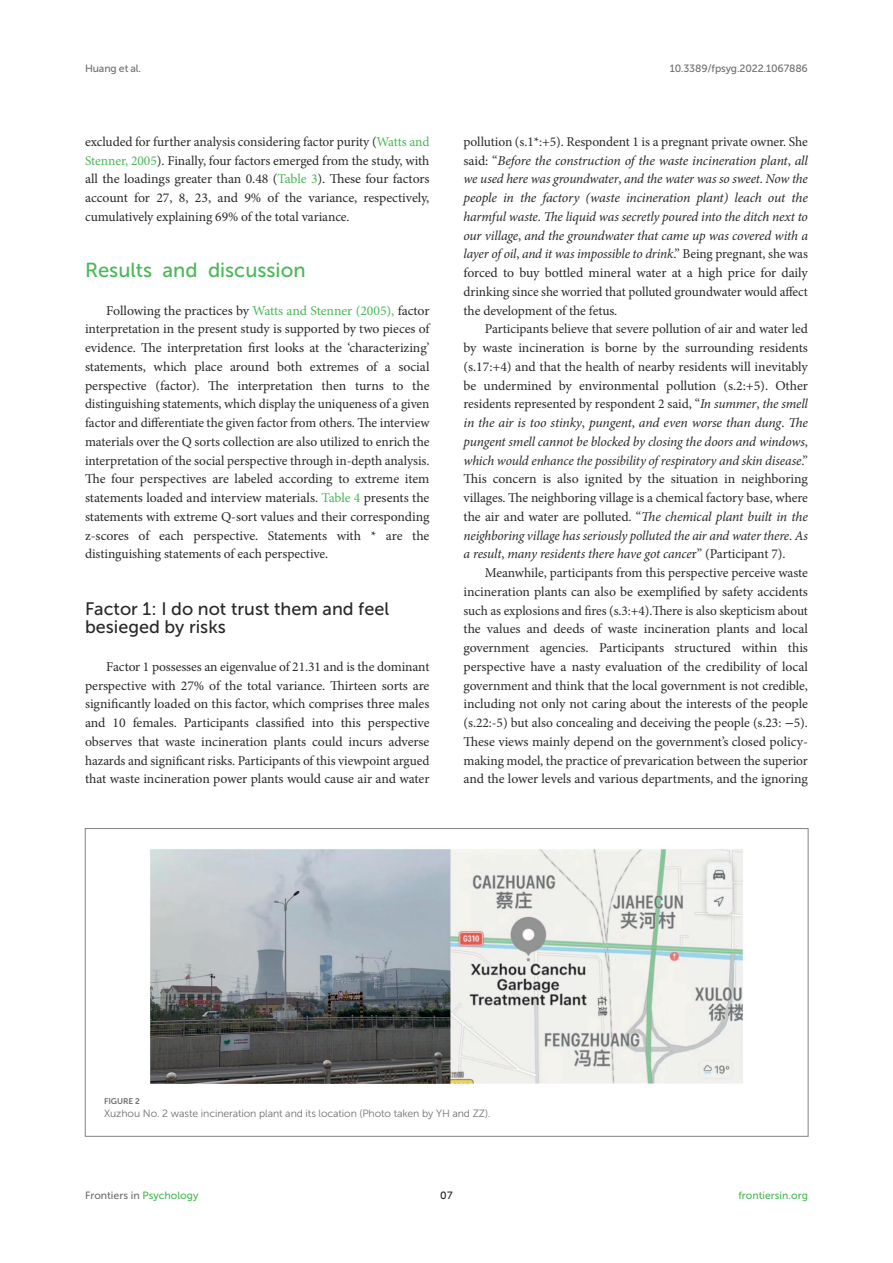
<style>
.page{position:relative;width:893px;height:1263px;background:#fff}
.page>*{position:absolute;margin:0;border:0;box-sizing:border-box;transform-origin:0 0}
.HEAD_1{font:20.25px "Museo Sans 500";color:#49b856}
.HEAD_2{font:18px/18.8px "Museo Sans 500";color:#292929}
.TEXT{font:13.5px/18.8px "Minion Pro";letter-spacing:-.005em;color:#292929;text-align:justify}
.TEXT_FLUSH{font:13.5px/18.8px "Minion Pro";letter-spacing:-.01em;color:#292929;text-align:justify}
.TEXT_FLUSH-2{font:italic 13.5px/18.8px "Minion Pro";letter-spacing:-.015em;color:#292929;text-align:justify}
.FIG_LEG{font:10.5px "Museo Sans 300";letter-spacing:-.01em;color:#6f6f70}
.t1{font:10.5px "Museo Sans 500";letter-spacing:-.015em;color:#6f6f70}
.t2{font:10.5px "Museo Sans 500";color:#49b856}
.t3{font:10.5px "Museo Sans 500";color:#231f20}
.FIG_HD{font:8.25px "Museo Sans 700";letter-spacing:-.01em;color:#6f6f70}
.s1{color:#49b856}
.s2{font-style:normal}
.s3{font-style:italic}
.s4{font-family:"STIX General"}
</style>
<div class="page">
<img style="left:150px;top:849px;width:594px;height:235px">
<p class="t1" style="left:85px;top:63px;width:58px">Huang et al.</p>
<p class="t1" style="left:670px;top:63px;width:140px">10.3389/fpsyg.2022.1067886</p>
<p class="TEXT" style="left:85px;top:132px;width:346px">excluded for further analysis considering factor purity (<span class="s1">Watts and Stenner, 2005</span>). Finally, four factors emerged from the study, with all the loadings greater than 0.48 (<span class="s1">Table 3</span>). These four factors account for 27, 8, 23, and 9% of the variance, respectively, cumulatively explaining 69% of the total variance.</p>
<p class="HEAD_1" style="left:85px;top:259px;width:222px">Results and discussion</p>
<p class="TEXT_FLUSH" style="left:85px;top:301px;width:346px;text-indent:21px">Following the practices by <span class="s1">Watts and Stenner (2005),</span> factor interpretation in the present study is supported by two pieces of evidence. The interpretation first looks at the ‘characterizing’ statements, which place around both extremes of a social perspective (factor). The interpretation then turns to the distinguishing statements, which display the uniqueness of a given factor and differentiate the given factor from others. The interview materials over the Q sorts collection are also utilized to enrich the interpretation of the social perspective through in-depth analysis.<br>The four perspectives are labeled according to extreme item statements loaded and interview materials. <span class="s1">Table 4</span> presents the statements with extreme Q-sort values and their corresponding z-scores of each perspective. Statements with * are the distinguishing statements of each perspective.</p>
<p class="HEAD_2" style="left:85px;top:599px;width:306px">Factor 1: I do not trust them and feel besieged by risks</p>
<p class="TEXT_FLUSH" style="left:85px;top:657px;width:346px;text-indent:21px">Factor 1 possesses an eigenvalue of 21.31 and is the dominant perspective with 27% of the total variance. Thirteen sorts are significantly loaded on this factor, which comprises three males and 10 females. Participants classified into this perspective observes that waste incineration plants could incurs adverse hazards and significant risks. Participants of this viewpoint argued that waste incineration power plants would cause air and water</p>
<p class="TEXT_FLUSH-2" style="left:463px;top:132px;width:346px"><span class="s2">pollution (s.1*:+5). Respondent 1 is a pregnant private owner. She said: “</span>Before the construction of the waste incineration plant<span class="s2">,</span> all we used here was groundwater<span class="s2">,</span> and the water was so sweet<span class="s2">.</span> Now the people in the factory (waste incineration plant) leach out the harmful waste<span class="s2">.</span> The liquid was secretly poured into the ditch next to our village<span class="s2">,</span> and the groundwater that came up was covered with a layer of oil<span class="s2">,</span> and it was impossible to drink<span class="s2">.” Being pregnant, she was forced to buy bottled mineral water at a high price for daily drinking since she worried that polluted groundwater would affect the development of the fetus.</span></p>
<p class="TEXT" style="left:463px;top:320px;width:346px;text-indent:21px">Participants believe that severe pollution of air and water led by waste incineration is borne by the surrounding residents (s.17:+4) and that the health of nearby residents will inevitably be undermined by environmental pollution (s.2:+5). Other residents represented by respondent 2 said, “<span class="s3">In summer</span>, <span class="s3">the smell in the air is too stinky</span>, <span class="s3">pungent</span>, <span class="s3">and even worse than dung</span>. <span class="s3">The pungent smell cannot be blocked by closing the doors and windows</span>, <span class="s3">which would enhance the possibility of respiratory and skin disease</span>.” This concern is also ignited by the situation in neighboring villages. The neighboring village is a chemical factory base, where the air and water are polluted. “<span class="s3">The chemical plant built in the neighboring village has seriously polluted the air and water there</span>. <span class="s3">As a result</span>, <span class="s3">many residents there have got cance</span>r” (Participant 7).</p>
<p class="TEXT" style="left:463px;top:563px;width:346px;text-indent:21px">Meanwhile, participants from this perspective perceive waste incineration plants can also be exemplified by safety accidents such as explosions and fires (s.3:+4).There is also skepticism about the values and deeds of waste incineration plants and local government agencies. Participants structured within this perspective have a nasty evaluation of the credibility of local government and think that the local government is not credible, including not only not caring about the interests of the people (s.22:-5) but also concealing and deceiving the people (s.23: <span class="s4">−</span>5).<br>These views mainly depend on the government’s closed policy&shy;making model, the practice of prevarication between the superior and the lower levels and various departments, and the ignoring</p>
<p class="FIG_HD" style="left:104px;top:1096px;width:37px">FIGURE 2</p>
<p class="FIG_LEG" style="left:104px;top:1108px;width:388px">Xuzhou No. 2 waste incineration plant and its location (Photo taken by YH and ZZ).</p>
<p class="t1" style="left:85px;top:1190px;width:115px">Frontiers in <span class="s1">Psychology</span></p>
<p class="t3" style="left:440px;top:1190px;width:14px">07</p>
<p class="t2" style="left:738px;top:1190px;width:71px">frontiersin.org</p>
</div>
